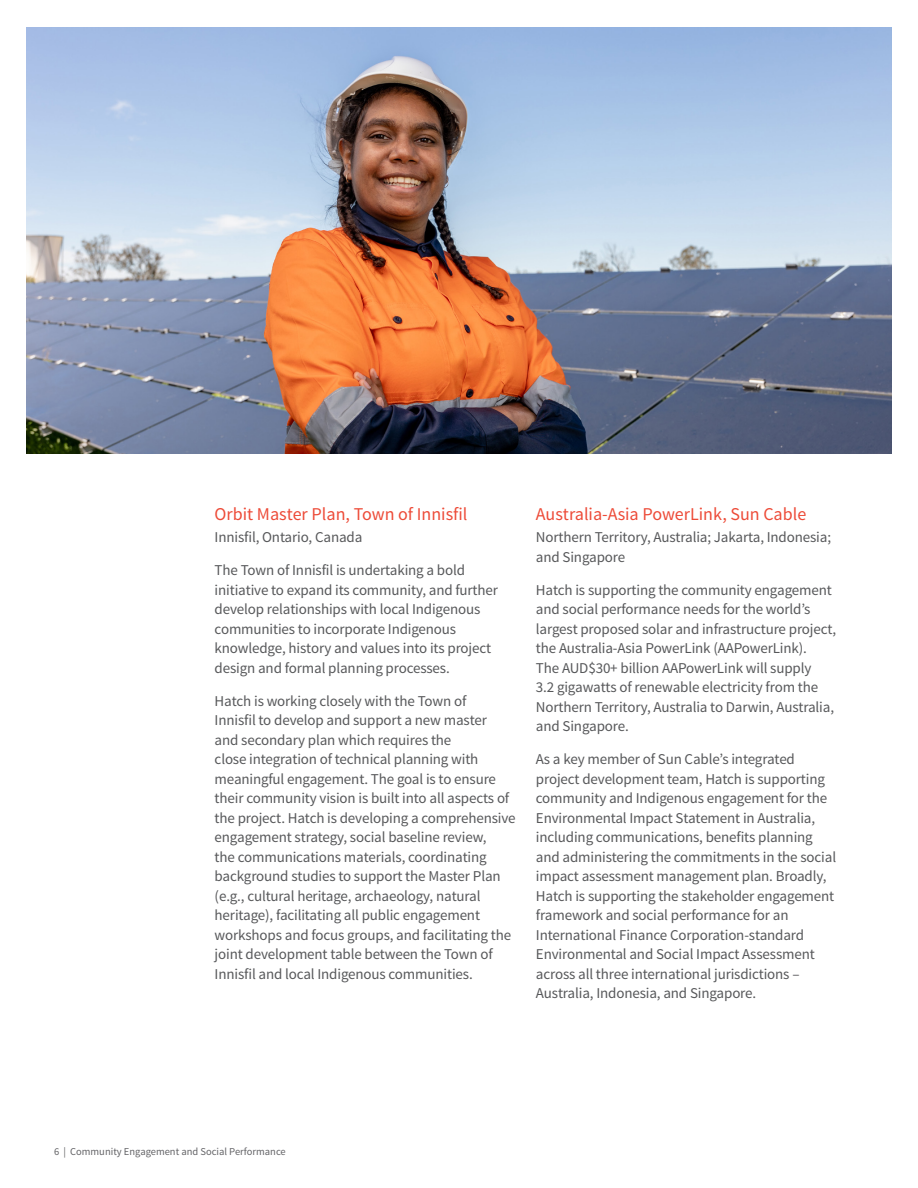
<style>
.page{position:relative;width:918px;height:1188px;background:#fff}
.page>*{position:absolute;margin:0;border:0;box-sizing:border-box;transform-origin:0 0}
.t1{font:18px "Source Sans Pro";color:#ed4b38}
.t2{font:15px/19.5px "Source Sans Pro";letter-spacing:-.01em;color:#57585a}
.t3{font:10.5px "Source Sans Pro";color:#636366}
</style>
<div class="page">
<img style="left:26px;top:27px;width:866px;height:427px">
<p class="t1" style="left:215px;top:503px;width:254px">Orbit Master Plan, Town of Innisfil</p>
<p class="t2" style="left:215px;top:528px;width:149px">Innisfil, Ontario, Canada</p>
<p class="t2" style="left:215px;top:561px;width:285px">The Town of Innisfil is undertaking a bold initiative to expand its community, and further develop relationships with local Indigenous communities to incorporate Indigenous knowledge, history and values into its project design and formal planning processes.</p>
<p class="t2" style="left:215px;top:692px;width:303px">Hatch is working closely with the Town of<br>Innisfil to develop and support a new master<br>and secondary plan which requires the<br>close integration of technical planning with meaningful engagement. The goal is to ensure their community vision is built into all aspects of the project. Hatch is developing a comprehensive engagement strategy, social baseline review,<br>the communications materials, coordinating background studies to support the Master Plan (e.g., cultural heritage, archaeology, natural heritage), facilitating all public engagement workshops and focus groups, and facilitating the joint development table between the Town of Innisfil and local Indigenous communities.</p>
<p class="t1" style="left:536px;top:503px;width:272px">Australia-Asia PowerLink, Sun Cable</p>
<p class="t2" style="left:536px;top:528px;width:297px">Northern Territory, Australia; Jakarta, Indonesia; and Singapore</p>
<p class="t2" style="left:536px;top:581px;width:302px">Hatch is supporting the community engagement and social performance needs for the world’s largest proposed solar and infrastructure project, the Australia-Asia PowerLink (AAPowerLink).<br>The AUD$30+ billion AAPowerLink will supply<br>3.2 gigawatts of renewable electricity from the Northern Territory, Australia to Darwin, Australia, and Singapore.</p>
<p class="t2" style="left:536px;top:750px;width:302px">As a key member of Sun Cable’s integrated project development team, Hatch is supporting community and Indigenous engagement for the Environmental Impact Statement in Australia, including communications, benefits planning and administering the commitments in the social impact assessment management plan. Broadly, Hatch is supporting the stakeholder engagement framework and social performance for an International Finance Corporation-standard Environmental and Social Impact Assessment across all three international jurisdictions – Australia, Indonesia, and Singapore.</p>
<p class="t3" style="left:54px;top:1145px;width:233px">6 | Community Engagement and Social Performance</p>
</div>
